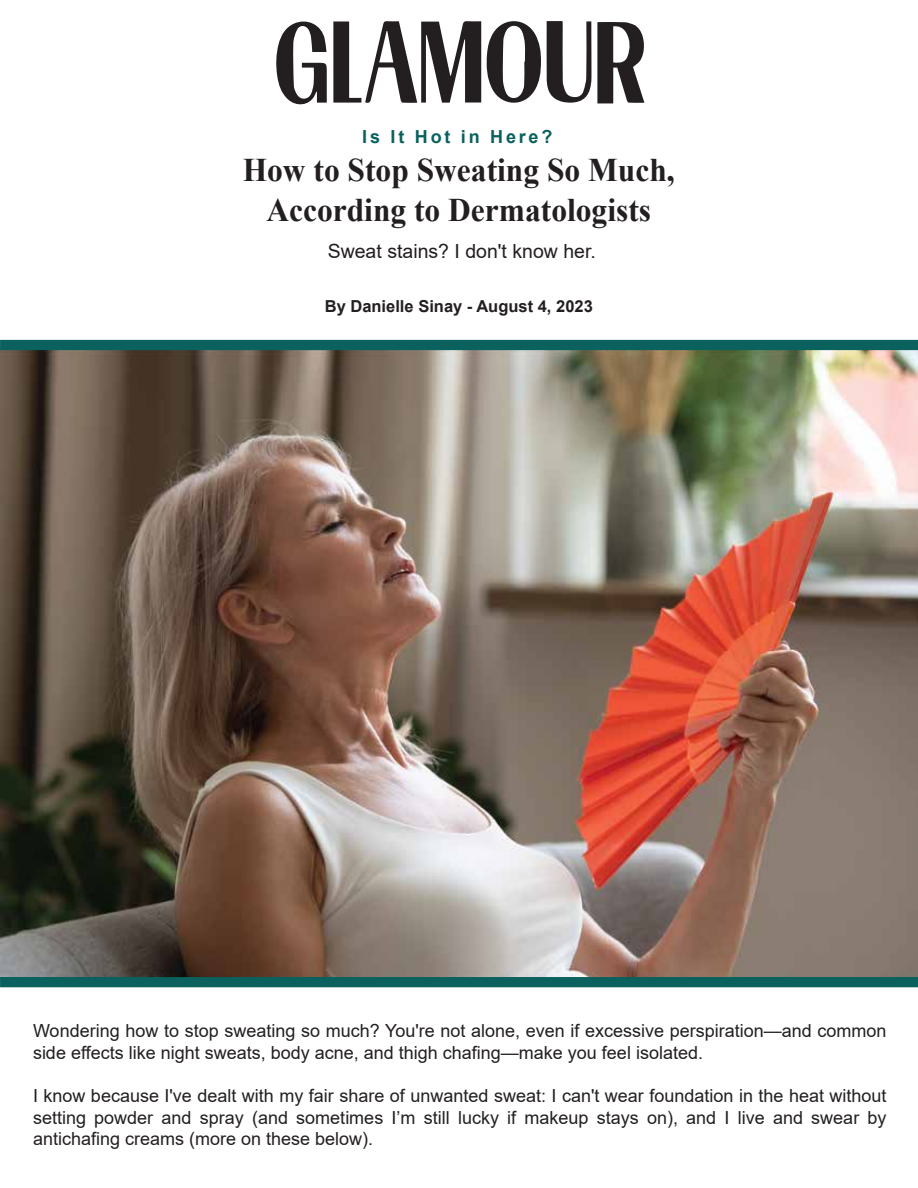
<style>
.page{position:relative;width:918px;height:1188px;background:#fff}
.page>*{position:absolute;margin:0;border:0;box-sizing:border-box;transform-origin:0 0}
.t1{font:700 33px/39.6px "Times New Roman";color:#231f20;text-align:center;scale:.95 1}
.t2{font:19.5px "Arial";color:#231f20}
.t3{font:18px/21.6px "Arial";color:#231f20}
.t4{font:700 18px "Arial";letter-spacing:.155em;color:#0a615d}
.t5{font:700 16.5px "Arial";color:#231f20}
</style>
<div class="page">
<svg style="left:276px;top:21px;width:51px;height:84px"></svg>
<svg style="left:547px;top:21px;width:98px;height:82px"></svg>
<svg style="left:333px;top:21px;width:208px;height:82px"></svg>
<img style="left:0;top:350px;width:918px;height:627px">
<div style="left:0;top:977px;width:918px;height:10px;background:#0a615d"></div>
<div style="left:0;top:340px;width:918px;height:10px;background:#0a615d"></div>
<p class="t4" style="left:362px;top:124px;width:192px">Is It Hot in Here?</p>
<h1 class="t1" style="left:243px;top:149px;width:456px">How to Stop Sweating So Much,<br>According to Dermatologists</h1>
<p class="t2" style="left:328px;top:237px;width:270px">Sweat stains? I don't know her.</p>
<p class="t5" style="left:325px;top:294px;width:270px">By Danielle Sinay - August 4, 2023</p>
<p class="t3" style="left:33px;top:1020px;width:855px">Wondering how to stop sweating so much? You're not alone, even if excessive perspiration—and common side effects like night sweats, body acne, and thigh chafing—make you feel isolated.</p>
<p class="t3" style="left:33px;top:1085px;width:855px;text-align:justify">I know because I've dealt with my fair share of unwanted sweat: I can't wear foundation in the heat without setting powder and spray (and sometimes I’m still lucky if makeup stays on), and I live and swear by antichafing creams (more on these below).</p>
</div>
